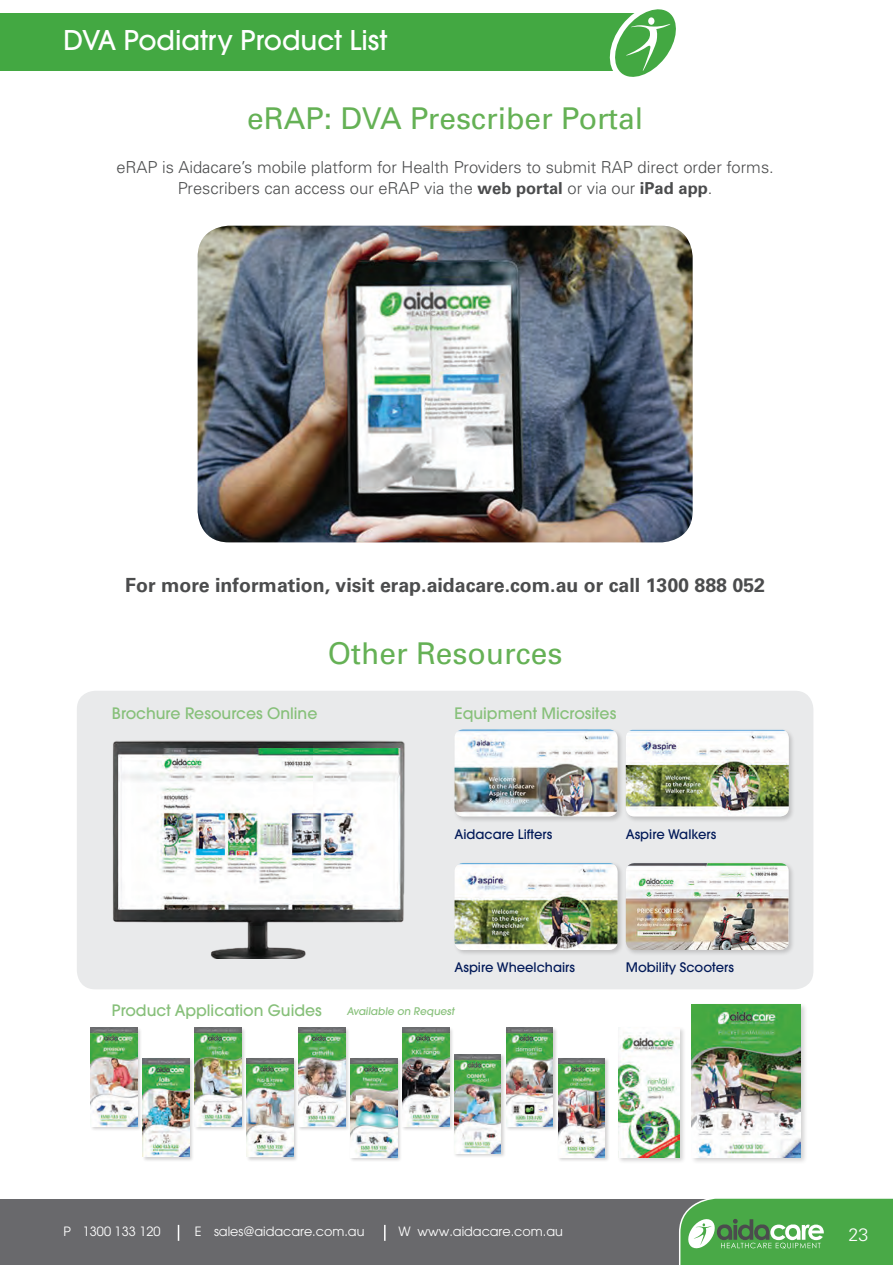
<style>
.page{position:relative;width:893px;height:1265px;background:#fff}
.page>*{position:absolute;margin:0;border:0;box-sizing:border-box;transform-origin:0 0}
.BODYTXT{font:30px "Univers";color:#65b155}
.t1{font:500 27px "Avant Garde";color:#fff}
.BODYTXT-2{font:700 19.5px "Univers";color:#4b4c4d}
.t2{font:300 18px "Univers";color:#fff}
.BODYTXT-3{font:300 16.5px/21px "Univers";color:#4b4c4d;text-align:center}
.heading_2{font:500 15.6px "Avant Garde";color:#87c07a}
.heading_2-2{font:500 13.05px "Avant Garde";color:#011958}
.t3{font:12.75px "Avant Garde";color:#fff}
.heading_2-3{font:500 10.5px "Avant Garde";color:#87c07a}
.s1{font-weight:700}
</style>
<div class="page">
<img style="left:198px;top:226px;width:494px;height:316px">
<div style="left:90px;top:1026px;width:52px;height:105px;background:#231f20;opacity:.2"></div>
<img style="left:91px;top:1027px;width:46px;height:99px">
<div style="left:194px;top:1026px;width:52px;height:105px;background:#231f20;opacity:.2"></div>
<img style="left:195px;top:1027px;width:46px;height:99px">
<div style="left:401px;top:1026px;width:53px;height:105px;background:#231f20;opacity:.2"></div>
<img style="left:402px;top:1027px;width:47px;height:99px">
<div style="left:298px;top:1026px;width:52px;height:105px;background:#231f20;opacity:.2"></div>
<img style="left:298px;top:1027px;width:47px;height:99px">
<div style="left:505px;top:1026px;width:53px;height:105px;background:#231f20;opacity:.2"></div>
<img style="left:506px;top:1027px;width:47px;height:99px">
<div style="left:77px;top:690px;width:736px;height:299px;background:#e9eaeb;border-radius:18px"></div>
<div style="left:453px;top:728px;width:171px;height:95px;background:#231f20;opacity:.2"></div>
<img style="left:454px;top:729px;width:163px;height:87px">
<div style="left:453px;top:861px;width:171px;height:95px;background:#231f20;opacity:.2"></div>
<img style="left:454px;top:863px;width:163px;height:87px">
<div style="left:624px;top:728px;width:171px;height:95px;background:#231f20;opacity:.2"></div>
<img style="left:625px;top:730px;width:163px;height:86px">
<div style="left:624px;top:861px;width:171px;height:95px;background:#231f20;opacity:.2"></div>
<img style="left:625px;top:863px;width:163px;height:87px">
<div style="left:142px;top:1057px;width:52px;height:105px;background:#231f20;opacity:.2"></div>
<img style="left:143px;top:1058px;width:46px;height:98px">
<div style="left:246px;top:1057px;width:52px;height:105px;background:#231f20;opacity:.2"></div>
<img style="left:246px;top:1058px;width:47px;height:98px">
<div style="left:453px;top:1053px;width:53px;height:105px;background:#231f20;opacity:.2"></div>
<img style="left:454px;top:1054px;width:47px;height:99px">
<div style="left:349px;top:1057px;width:53px;height:105px;background:#231f20;opacity:.2"></div>
<img style="left:350px;top:1058px;width:47px;height:99px">
<div style="left:557px;top:1057px;width:53px;height:105px;background:#231f20;opacity:.2"></div>
<img style="left:558px;top:1058px;width:47px;height:99px">
<div style="left:690px;top:1002px;width:118px;height:162px;background:#231f20;opacity:.2"></div>
<img style="left:691px;top:1004px;width:109px;height:153px">
<div style="left:616px;top:1026px;width:70px;height:137px;background:#231f20;opacity:.2"></div>
<img style="left:618px;top:1027px;width:61px;height:130px">
<img style="left:113px;top:740px;width:292px;height:218px">
<div style="left:0;top:1199px;width:892px;height:65px;background:#69696c"></div>
<svg style="left:178px;top:1224px;width:1px;height:16px"></svg>
<svg style="left:384px;top:1224px;width:1px;height:16px"></svg>
<div style="left:0;top:13px;width:651px;height:58px;background:#43a842"></div>
<svg style="left:609px;top:9px;width:67px;height:68px"></svg>
<div style="left:648px;top:17px;width:6px;height:8px;background:#fff;border-radius:50%"></div>
<svg style="left:678px;top:1198px;width:215px;height:67px;background:#5bac59"></svg>
<p class="t1" style="left:64px;top:24px;width:325px">DVA Podiatry Product List</p>
<p class="BODYTXT" style="left:247px;top:100px;width:397px">eRAP: DVA Prescriber Portal</p>
<p class="BODYTXT-3" style="left:116px;top:157px;width:659px">eRAP is Aidacare’s mobile platform for Health Providers to submit RAP direct order forms.<br>Prescribers can access our eRAP via the <span class="s1">web portal</span> or via our <span class="s1">iPad app</span>.</p>
<p class="BODYTXT-2" style="left:125px;top:574px;width:641px">For more information, visit erap.aidacare.com.au or call 1300 888 052</p>
<p class="BODYTXT" style="left:328px;top:636px;width:236px">Other Resources</p>
<p class="heading_2" style="left:112px;top:703px;width:207px">Brochure Resources Online</p>
<p class="heading_2" style="left:454px;top:703px;width:163px">Equipment Microsites</p>
<p class="heading_2-2" style="left:454px;top:826px;width:99px">Aidacare Lifters</p>
<p class="heading_2-2" style="left:625px;top:826px;width:92px">Aspire Walkers</p>
<p class="heading_2-2" style="left:454px;top:959px;width:122px">Aspire Wheelchairs</p>
<p class="heading_2" style="left:112px;top:1001px;width:211px">Product Application Guides</p>
<p class="heading_2-3" style="left:346px;top:1004px;width:111px">Available on Request</p>
<p class="heading_2-2" style="left:625px;top:959px;width:110px">Mobility Scooters</p>
<p class="t3" style="left:64px;top:1223px;width:98px">P 1300 133 120</p>
<p class="t3" style="left:195px;top:1223px;width:171px">E sales@aidacare.com.au</p>
<p class="t3" style="left:398px;top:1223px;width:166px">W www.aidacare.com.au</p>
<p class="t2" style="left:848px;top:1224px;width:22px">23</p>
</div>
